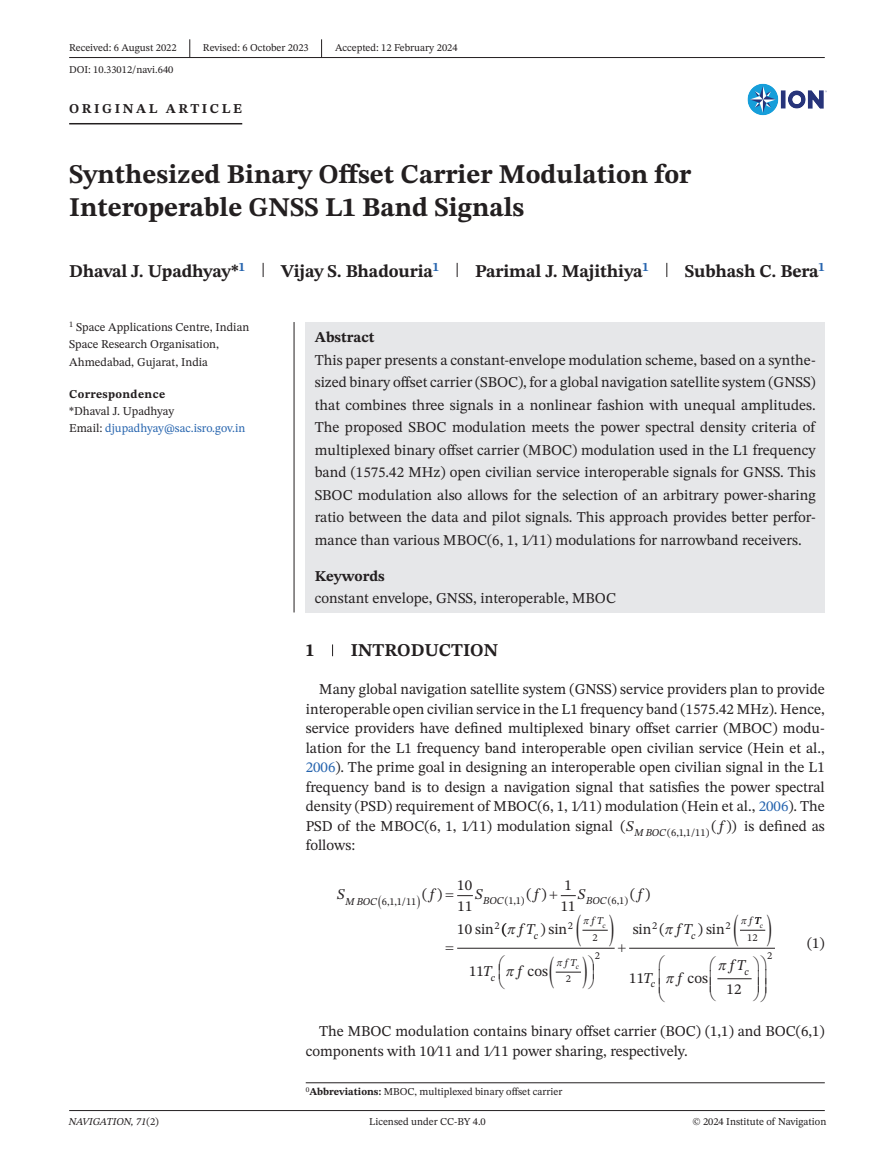
<style>
.page{position:relative;width:894px;height:1174px;background:#fff}
.page>*{position:absolute;margin:0;border:0;box-sizing:border-box;transform-origin:0 0}
.t1{font:700 27px/32.4px "STIX Two Text";color:#231f20}
.Author_name{font:700 18px "STIX Two Text";letter-spacing:-.01em;color:#231f20}
.Heading_1{font:700 18px "STIX Two Text";color:#231f20}
.Abstract_text{font:15px/22.5px "STIX Two Text";color:#231f20}
.Body_text_indent{font:15px/19.5px "STIX Two Text";color:#231f20;text-align:justify}
.Abstract_head{font:700 15px "STIX Two Text";color:#231f20}
.t2{font:italic 15px "STIX Two Text";color:#231f20}
.Equation{font:15px "STIX Two Text";color:#231f20}
.Review_title_ORIGINA{font:700 13.5px "STIX Two Text";letter-spacing:.19em;color:#231f20}
.Author_Affiliations{font:12px/17.2px "STIX Two Text";color:#231f20}
.Correspondence_text{font:12px "STIX Two Text";color:#2664ae}
.Correspondence_text-2{font:12px "STIX Two Text";color:#231f20}
.Correspondence_head{font:700 12px "STIX Two Text";letter-spacing:.03em;color:#231f20}
.FN{font:10.5px "STIX Two Text";color:#231f20}
.t3{font:italic 10.5px "STIX Two Text";color:#231f20}
.t4{font:italic 7.5px "STIX Two Text";color:#231f20}
.s1{color:#231f20}
.s2{color:#2664ae}
.s3{font-style:italic}
.s4{font-style:normal}
.s5{font-weight:700}
</style>
<div class="page">
<svg style="left:189px;top:39px;width:1px;height:18px"></svg>
<svg style="left:321px;top:39px;width:1px;height:18px"></svg>
<hr style="left:69px;top:57px;width:755px;height:1px;background:#231f20">
<hr style="left:69px;top:1110px;width:755px;height:1px;background:#231f20">
<img style="left:747px;top:84px;width:79px;height:31px">
<div style="left:305px;top:322px;width:519px;height:290px;background:#e6e7e9"></div>
<hr style="left:69px;top:123px;width:173px;height:1px;background:#231f20">
<svg style="left:263px;top:263px;width:1px;height:14px"></svg>
<svg style="left:456px;top:263px;width:1px;height:14px"></svg>
<svg style="left:666px;top:263px;width:1px;height:14px"></svg>
<hr style="left:293px;top:322px;width:1px;height:290px;background:#231f20">
<svg style="left:332px;top:644px;width:1px;height:12px"></svg>
<hr style="left:457px;top:948px;width:157px;height:1px;background:#231f20">
<hr style="left:717px;top:978px;width:34px;height:1px;background:#231f20">
<hr style="left:629px;top:948px;width:145px;height:1px;background:#231f20">
<hr style="left:305px;top:1082px;width:519px;height:1px;background:#231f20">
<svg style="left:457px;top:895px;width:15px;height:2px"></svg>
<svg style="left:560px;top:895px;width:15px;height:2px"></svg>
<svg style="left:549px;top:929px;width:66px;height:44px"></svg>
<svg style="left:740px;top:929px;width:26px;height:2px"></svg>
<svg style="left:717px;top:978px;width:9px;height:2px"></svg>
<p class="FN" style="left:69px;top:40px;width:109px">Received: 6 August 2022</p>
<p class="FN" style="left:203px;top:40px;width:107px">Revised: 6 October 2023</p>
<p class="FN" style="left:335px;top:40px;width:124px">Accepted: 12 February 2024</p>
<p class="FN" style="left:69px;top:62px;width:106px">DOI: 10.33012/navi.640</p>
<p class="Review_title_ORIGINA" style="left:69px;top:99px;width:174px">ORIGINAL ARTICLE</p>
<p class="t1" style="left:69px;top:158px;width:623px">Synthesized Binary Offset Carrier Modulation for<br>Interoperable GNSS L1 Band Signals</p>
<p class="Author_name" style="left:69px;top:258px;width:177px">Dhaval J. Upadhyay*<sup>1</sup></p>
<p class="Author_name" style="left:281px;top:258px;width:159px">Vijay S. Bhadouria<sup>1</sup></p>
<p class="Author_name" style="left:475px;top:258px;width:175px">Parimal J. Majithiya<sup>1</sup></p>
<p class="Author_name" style="left:684px;top:258px;width:141px">Subhash C. Bera<sup>1</sup></p>
<p class="Author_Affiliations" style="left:69px;top:319px;width:182px"><sup>1</sup> Space Applications Centre, Indian<br>Space Research Organisation,<br>Ahmedabad, Gujarat, India</p>
<p class="Correspondence_head" style="left:69px;top:385px;width:97px">Correspondence</p>
<p class="Correspondence_text-2" style="left:69px;top:403px;width:106px">*Dhaval J. Upadhyay</p>
<p class="Correspondence_text" style="left:69px;top:420px;width:178px"><span class="s1">Email:</span> djupadhyay@sac.isro.gov.in</p>
<p class="Abstract_head" style="left:314px;top:327px;width:61px">Abstract</p>
<p class="Abstract_text" style="left:314px;top:349px;width:502px;text-align:justify">This paper presents a constant-envelope modulation scheme, based on a synthe&shy;sized binary offset carrier (SBOC), for a global navigation satellite system (GNSS) that combines three signals in a nonlinear fashion with unequal amplitudes.<br>The proposed SBOC modulation meets the power spectral density criteria of multiplexed binary offset carrier (MBOC) modulation used in the L1 frequency band (1575.42 MHz) open civilian service interoperable signals for GNSS. This SBOC modulation also allows for the selection of an arbitrary power-sharing ratio between the data and pilot signals. This approach provides better perfor&shy;mance than various MBOC(6, 1, 1∕11) modulations for narrowband receivers.</p>
<p class="Abstract_head" style="left:314px;top:565px;width:72px">Keywords</p>
<p class="Abstract_text" style="left:314px;top:587px;width:303px">constant envelope, GNSS, interoperable, MBOC</p>
<p class="Heading_1" style="left:305px;top:637px;width:10px">1</p>
<p class="Heading_1" style="left:351px;top:637px;width:149px">INTRODUCTION</p>
<p class="Body_text_indent" style="left:305px;top:680px;width:520px;text-indent:14px">Many global navigation satellite system (GNSS) service providers plan to provide interoperable open civilian service in the L1 frequency band (1575.42 MHz). Hence, service providers have defined multiplexed binary offset carrier (MBOC) modu&shy;lation for the L1 frequency band interoperable open civilian service (Hein et al., <span class="s2">2006</span>). The prime goal in designing an interoperable open civilian signal in the L1 frequency band is to design a navigation signal that satisfies the power spectral density (PSD) requirement of MBOC(6, 1, 1∕11) modulation (Hein et al., <span class="s2">2006</span>). The PSD of the MBOC(6, 1, 1∕11) modulation signal</p>
<p class="Abstract_text" style="left:620px;top:815px;width:15px">(<span class="s3">S</span></p>
<p class="Abstract_text" style="left:711px;top:815px;width:27px">( ))</p>
<p class="Body_text_indent" style="left:744px;top:816px;width:82px">is defined as</p>
<p class="FN" style="left:667px;top:825px;width:44px">(,,/ )</p>
<p class="t2" style="left:718px;top:815px;width:6px">f</p>
<p class="FN" style="left:634px;top:825px;width:73px"><span class="s3">MBOC</span> 611 11</p>
<p class="Body_text_indent" style="left:305px;top:836px;width:51px">follows:</p>
<p class="t2" style="left:336px;top:884px;width:10px">S</p>
<p class="t2" style="left:429px;top:884px;width:6px">f</p>
<p class="t2" style="left:474px;top:884px;width:10px">S</p>
<p class="t2" style="left:534px;top:884px;width:6px">f</p>
<p class="t2" style="left:577px;top:884px;width:10px">S</p>
<p class="t2" style="left:637px;top:884px;width:6px">f</p>
<p class="Abstract_text" style="left:457px;top:874px;width:17px;line-height:21.3px">10<br>11</p>
<p class="Abstract_text" style="left:560px;top:874px;width:16px;line-height:21.3px">1<br>11</p>
<p class="Abstract_text" style="left:457px;top:918px;width:51px">10 sin (</p>
<p class="Abstract_text" style="left:422px;top:883px;width:22px">( )</p>
<p class="Abstract_text" style="left:526px;top:883px;width:22px">( )</p>
<p class="Abstract_text" style="left:630px;top:883px;width:22px">( )</p>
<p class="Abstract_text" style="left:518px;top:918px;width:50px"><span class="s3">fT</span> )sin</p>
<p class="Abstract_text" style="left:659px;top:918px;width:7px">(</p>
<p class="Abstract_text" style="left:676px;top:918px;width:50px"><span class="s3">fT</span> )sin</p>
<p class="Abstract_text" style="left:469px;top:960px;width:24px">11<span class="s3">T</span></p>
<p class="Abstract_text" style="left:517px;top:960px;width:32px"><span class="s3">f</span> cos</p>
<p class="FN" style="left:387px;top:894px;width:20px">,,/</p>
<p class="FN" style="left:504px;top:893px;width:21px">(,)</p>
<p class="FN" style="left:607px;top:893px;width:22px">(,)</p>
<p class="FN" style="left:345px;top:894px;width:73px"><span class="s3">MBOC</span> 611 11</p>
<p class="t3" style="left:483px;top:893px;width:39px">BOC <span class="s4">11</span></p>
<p class="t3" style="left:586px;top:893px;width:40px">BOC <span class="s4">6 1</span></p>
<p class="FN" style="left:494px;top:918px;width:7px">2</p>
<p class="t3" style="left:591px;top:913px;width:13px">fT</p>
<p class="t3" style="left:748px;top:913px;width:13px">fT</p>
<p class="FN" style="left:567px;top:918px;width:7px">2</p>
<p class="FN" style="left:651px;top:918px;width:7px">2</p>
<p class="FN" style="left:725px;top:918px;width:7px">2</p>
<p class="Abstract_text" style="left:632px;top:918px;width:20px">sin</p>
<p class="t4" style="left:602px;top:920px;width:5px">c</p>
<p class="t4" style="left:759px;top:920px;width:5px">c</p>
<p class="t3" style="left:533px;top:928px;width:6px">c</p>
<p class="t3" style="left:691px;top:928px;width:6px">c</p>
<p class="FN" style="left:592px;top:929px;width:7px">2</p>
<p class="FN" style="left:746px;top:929px;width:12px">12</p>
<p class="Equation" style="left:806px;top:932px;width:19px">(1)</p>
<p class="FN" style="left:594px;top:948px;width:7px">2</p>
<p class="FN" style="left:766px;top:948px;width:7px">2</p>
<p class="t3" style="left:564px;top:955px;width:13px">fT</p>
<p class="t2" style="left:729px;top:954px;width:18px">fT</p>
<p class="t4" style="left:575px;top:962px;width:5px">c</p>
<p class="t3" style="left:744px;top:964px;width:6px">c</p>
<p class="Abstract_text" style="left:629px;top:966px;width:24px">11<span class="s3">T</span></p>
<p class="Abstract_text" style="left:677px;top:966px;width:32px"><span class="s3">f</span> cos</p>
<p class="t3" style="left:490px;top:970px;width:6px">c</p>
<p class="FN" style="left:565px;top:971px;width:7px">2</p>
<p class="t3" style="left:650px;top:976px;width:6px">c</p>
<p class="Abstract_text" style="left:726px;top:978px;width:16px">12</p>
<p class="Body_text_indent" style="left:305px;top:1022px;width:520px;text-indent:14px">The MBOC modulation contains binary offset carrier (BOC) (1,1) and BOC(6,1) components with 10∕11 and 1∕11 power sharing, respectively.</p>
<p class="FN" style="left:305px;top:1084px;width:258px"><sup>0</sup><span class="s5">Abbreviations:</span> MBOC, multiplexed binary offset carrier</p>
<p class="t3" style="left:69px;top:1114px;width:92px">NAVIGATION, 71<span class="s4">(2)</span></p>
<p class="FN" style="left:369px;top:1114px;width:118px">Licensed under CC-BY 4.0</p>
<p class="FN" style="left:692px;top:1114px;width:135px">© 2024 Institute of Navigation</p>
</div>
